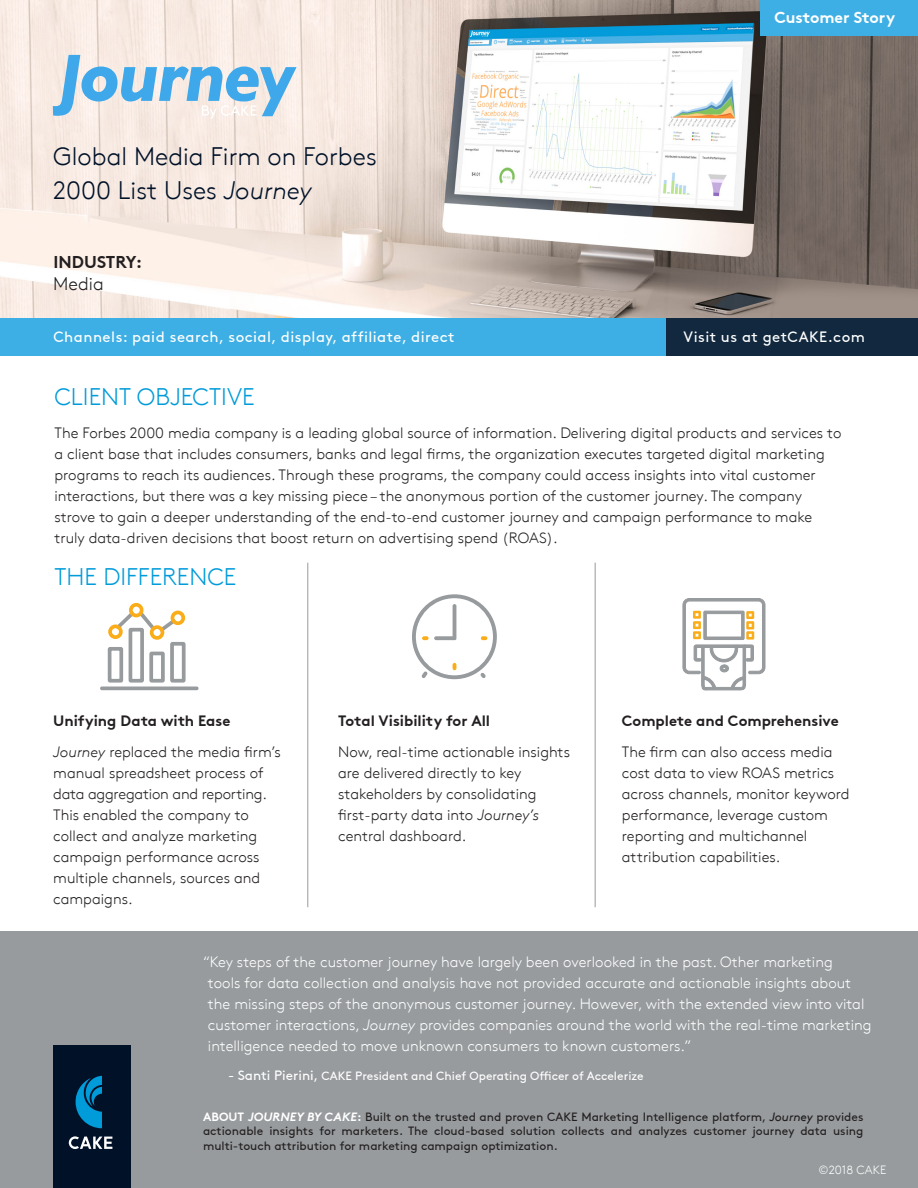
<style>
.page{position:relative;width:918px;height:1188px;background:#fff}
.page>*{position:absolute;margin:0;border:0;box-sizing:border-box;transform-origin:0 0}
.t1{font:300 25.35px "Brown";color:#001128}
.t2{font:300 24px "Brown";color:#009bd9}
.t3{font:300 18.3px "Brown";color:#231f20}
.t4{font:700 17.1px "Brown";letter-spacing:.005em;color:#231f20}
.t5{font:700 15.9px "Brown";color:#fff}
.t6{font:300 15px/21px "Brown";color:#231f20}
.t7{font:300 15px/21px "Brown";color:#fff}
.t8{font:15px "Brown";letter-spacing:.03em;color:#fff}
.t9{font:700 15px "Brown";color:#231f20}
.t10{font:12px/14.4px "Brown";color:#231f20;text-align:justify}
.t11{font:12px "Brown";color:#fff}
.t12{font:300 12px "Brown";color:#fff}
.s1{font-family:"Brown Light Itali";font-weight:400}
.s2{font-size:13.5px}
.s3{font-weight:700;color:#fff}
.s4{font-family:"Brown Bold Itali";color:#fff}
.s5{font-family:"Brown Itali"}
</style>
<div class="page">
<img style="left:0;top:0;width:918px;height:318px">
<div style="left:0;top:932px;width:918px;height:256px;background:#979b9d"></div>
<div style="left:0;top:318px;width:918px;height:38px;background:#3eafe4"></div>
<svg style="left:53px;top:55px;width:244px;height:64px;background:#b9d4e6"></svg>
<div style="left:53px;top:1045px;width:77px;height:143px;background:#001128"></div>
<svg style="left:69px;top:1136px;width:43px;height:13px"></svg>
<svg style="left:76px;top:1076px;width:26px;height:52px"></svg>
<div style="left:666px;top:318px;width:252px;height:38px;background:#11283e"></div>
<svg style="left:107px;top:602px;width:79px;height:81px"></svg>
<div style="left:100px;top:687px;width:99px;height:3px;border:1px solid #979b9d"></div>
<svg style="left:412px;top:594px;width:85px;height:85px"></svg>
<svg style="left:682px;top:598px;width:84px;height:93px"></svg>
<hr style="left:307px;top:563px;width:1px;height:344px;background:#979b9d">
<hr style="left:595px;top:563px;width:1px;height:344px;background:#979b9d">
<div style="left:760px;top:0;width:158px;height:35px;background:#3eafe4"></div>
<p class="t1" style="left:53px;top:142px;width:325px">Global Media Firm on Forbes</p>
<p class="t1" style="left:53px;top:176px;width:260px">2000 List Uses <span class="s1">Journey</span></p>
<p class="t4" style="left:53px;top:252px;width:90px">INDUSTRY:</p>
<p class="t3" style="left:53px;top:273px;width:52px">Media</p>
<p class="t8" style="left:54px;top:329px;width:402px">Channels: paid search, social, display, affiliate, direct</p>
<p class="t5" style="left:774px;top:8px;width:122px">Customer Story</p>
<p class="t8" style="left:684px;top:329px;width:183px">Visit us at getCAKE.com</p>
<p class="t2" style="left:55px;top:383px;width:202px">CLIENT OBJECTIVE</p>
<p class="t6" style="left:55px;top:422px;width:788px">The Forbes 2000 media company is a leading global source of information. Delivering digital products and services to a client base that includes consumers, banks and legal firms, the organization executes targeted digital marketing programs to reach its audiences. Through these programs, the company could access insights into vital customer interactions, but there was a key missing piece – the anonymous portion of the customer journey. The company strove to gain a deeper understanding of the end-to-end customer journey and campaign performance to make truly data-driven decisions that boost return on advertising spend (ROAS).</p>
<p class="t2" style="left:55px;top:563px;width:183px">THE DIFFERENCE</p>
<p class="t9" style="left:53px;top:711px;width:179px">Unifying Data with Ease</p>
<p class="t6" style="left:53px;top:742px;width:229px"><span class="s1">Journey</span> replaced the media firm’s manual spreadsheet process of data aggregation and reporting.<br>This enabled the company to collect and analyze marketing campaign performance across multiple channels, sources and campaigns.</p>
<p class="t9" style="left:338px;top:711px;width:153px">Total Visibility for All</p>
<p class="t6" style="left:338px;top:742px;width:233px">Now, real-time actionable insights are delivered directly to key stakeholders by consolidating first-party data into <span class="s1">Journey’s </span>central dashboard.</p>
<p class="t9" style="left:622px;top:711px;width:218px">Complete and Comprehensive</p>
<p class="t6" style="left:622px;top:742px;width:229px">The firm can also access media cost data to view ROAS metrics across channels, monitor keyword performance, leverage custom reporting and multichannel attribution capabilities.</p>
<p class="t7" style="left:208px;top:952px;width:665px;text-indent:-5px">“Key steps of the customer journey have largely been overlooked in the past. Other marketing<br>tools for data collection and analysis have not provided accurate and actionable insights about the missing steps of the anonymous customer journey. However, with the extended view into vital customer interactions, <span class="s1">Journey</span> provides companies around the world with the real-time marketing intelligence needed to move unknown consumers to known customers.”</p>
<p class="t11" style="left:228px;top:1069px;width:417px"><span class="s2">- Santi Pierini,</span> CAKE President and Chief Operating Officer of Accelerize</p>
<p class="t10" style="left:203px;top:1109px;width:662px"><span class="s3">ABOUT</span> <span class="s4">JOURNEY BY CAKE</span><span class="s3">:</span> Built on the trusted and proven CAKE Marketing Intelligence platform, <span class="s5">Journey</span> provides actionable insights for marketers. The cloud-based solution collects and analyzes customer journey data using multi-touch attribution for marketing campaign optimization.</p>
<p class="t12" style="left:819px;top:1163px;width:69px">©2018 CAKE</p>
</div>
